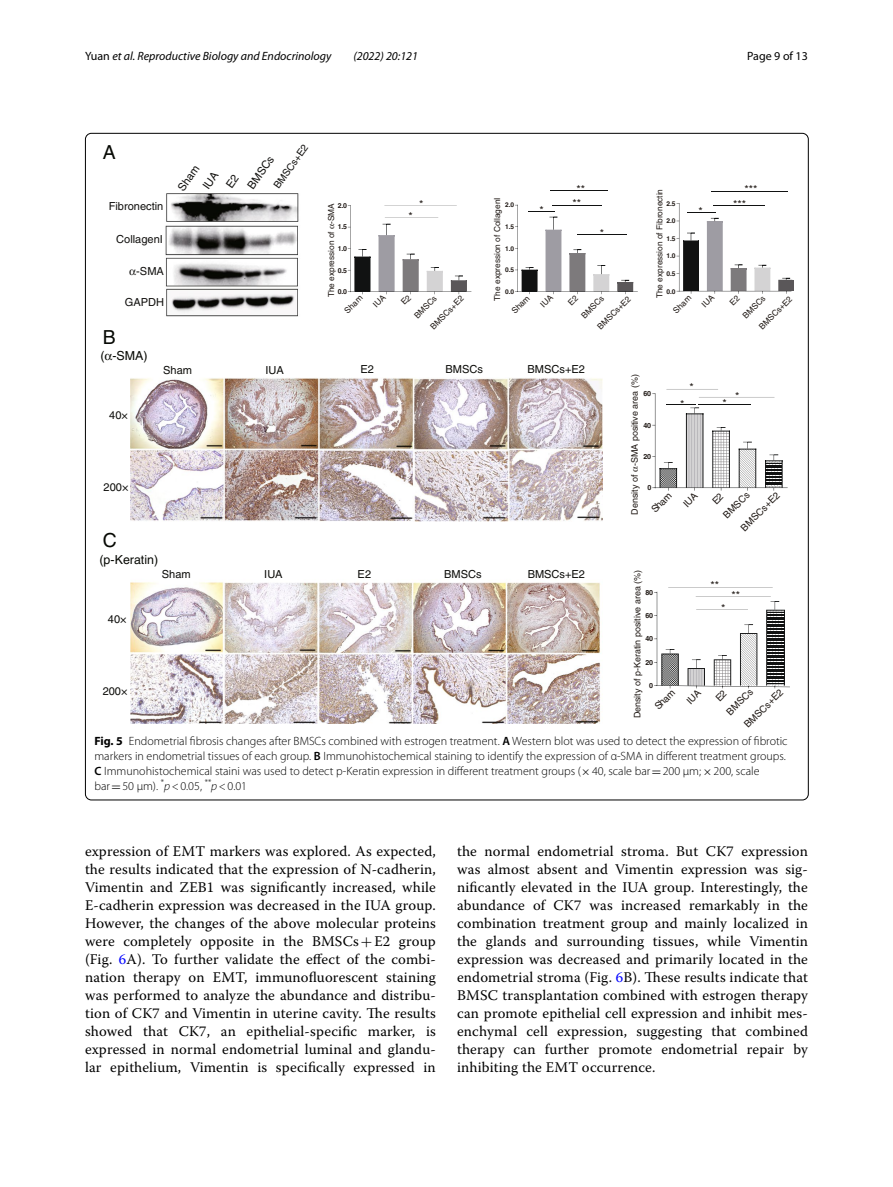
<style>
.page{position:relative;width:893px;height:1187px;background:#fff}
.page>*{position:absolute;margin:0;border:0;box-sizing:border-box;transform-origin:0 0}
.t1{font:19.35px "Helvetica 2";color:#070904}
.t2{font:14.7px/18px "Warnock Pro";letter-spacing:.01em;color:#000;text-align:justify}
.t3{font:12.45px "Helvetica 2";color:#070904}
.t4{font:300 12px/15px "Myriad Pro";color:#000}
.t5{font:italic 12px "Myriad Pro";color:#000}
.t6{font:12px "Myriad Pro";color:#000}
.t7{font:11.1px "Helvetica";color:#0d0d0a}
.t8{font:11.1px/19.6px "Helvetica";color:#12110f}
.t9{font:11.1px "Helvetica";color:#1f1814}
.t10{font:11.1px "Helvetica 2";color:#1f1814}
.t11{font:9.9px "Helvetica";color:#12110f}
.t12{font:9.6px/17.5px "Helvetica 2";color:#1f1814}
.t13{font:9px "Helvetica 2";color:#1f1814}
.t14{font:8.25px "Helvetica";color:#1f1814}
.t15{font:7.2px "Helvetica Bold 2";color:#1f1814}
.t16{font:7.05px "Helvetica Bold 2";letter-spacing:-.005em;color:#1f1814}
.t17{font:700 6.9px "Helvetica";color:#1f1814}
.t18{font:700 6.6px "Helvetica";color:#1f1814}
.s1{font-style:normal}
.s2{font-weight:700}
.s3{font-weight:600}
.s4{font-family:"MTSY";font-weight:400}
.s5{font-style:italic}
.s6{font-family:"MTSY"}
.s7{color:#00f}
</style>
<div class="page">
<img style="left:130px;top:193px;width:472px;height:530px">
<hr style="left:350px;top:291px;width:121px;height:1px;background:#111212">
<hr style="left:350px;top:205px;width:1px;height:87px;background:#111212">
<hr style="left:385px;top:217px;width:53px;height:1px;background:#111212">
<hr style="left:384px;top:205px;width:73px;height:1px;background:#111212">
<hr style="left:517px;top:291px;width:121px;height:1px;background:#111212">
<hr style="left:551px;top:190px;width:57px;height:1px;background:#111212">
<div style="left:779px;top:280px;width:14px;height:11px;background:#5a5759"></div>
<hr style="left:679px;top:203px;width:1px;height:88px;background:#111212">
<hr style="left:713px;top:205px;width:52px;height:1px;background:#111212">
<hr style="left:712px;top:191px;width:76px;height:1px;background:#111212">
<hr style="left:668px;top:587px;width:105px;height:1px;background:#111212">
<hr style="left:655px;top:487px;width:133px;height:1px;background:#111212">
<hr style="left:666px;top:389px;width:52px;height:1px;background:#111212">
<svg style="left:130px;top:269px;width:6px;height:6px"></svg>
<svg style="left:330px;top:224px;width:4px;height:5px"></svg>
<svg style="left:348px;top:224px;width:119px;height:83px"></svg>
<svg style="left:515px;top:205px;width:118px;height:102px"></svg>
<svg style="left:676px;top:212px;width:116px;height:82px"></svg>
<svg style="left:654px;top:591px;width:136px;height:98px"></svg>
<svg style="left:652px;top:393px;width:131px;height:98px"></svg>
<p class="t5" style="left:85px;top:48px;width:248px"><span class="s1">Yuan</span> et al. Reproductive Biology and Endocrinology</p>
<p class="t5" style="left:353px;top:48px;width:66px">(2022) 20:121</p>
<p class="t6" style="left:747px;top:48px;width:62px">Page 9 of 13</p>
<h1 class="t1" style="left:103px;top:141px;width:14px">A</h1>
<p class="t8" style="left:109px;top:196px;width:56px">Fibronectin</p>
<p class="t8" style="left:116px;top:229px;width:48px">CollagenI</p>
<h1 class="t1" style="left:103px;top:326px;width:14px">B</h1>
<p class="t8" style="left:136px;top:261px;width:29px">-SMA</p>
<p class="t8" style="left:125px;top:292px;width:41px">GAPDH</p>
<p class="t11" style="left:271px;top:184px;width:53px;rotate:-55deg">BMSCs+E2</p>
<p class="t8" style="left:181px;top:171px;width:20px;text-indent:-16px;rotate:-55deg">Sham<br>IUA</p>
<p class="t8" style="left:228px;top:172px;width:39px;line-height:18.1px;text-indent:-12px;rotate:-55deg">E2<br>BMSCs</p>
<p class="t9" style="left:419px;top:198px;width:6px">*</p>
<p class="t17" style="left:338px;top:201px;width:11px">2.0</p>
<p class="t14" style="left:327px;top:297px;width:96px;rotate:-90deg">The expression of -SMA</p>
<p class="t9" style="left:408px;top:209px;width:6px">*</p>
<p class="t17" style="left:338px;top:223px;width:11px">1.5</p>
<p class="t17" style="left:338px;top:244px;width:11px">1.0</p>
<p class="t17" style="left:338px;top:266px;width:11px">0.5</p>
<p class="t17" style="left:338px;top:287px;width:11px">0.0</p>
<p class="t14" style="left:428px;top:324px;width:45px;rotate:-45deg">BMSCs+E2</p>
<p class="t14" style="left:342px;top:308px;width:23px;rotate:-45deg">Sham</p>
<p class="t14" style="left:412px;top:313px;width:30px;rotate:-45deg">BMSCs</p>
<p class="t9" style="left:744px;top:182px;width:14px">***</p>
<p class="t9" style="left:577px;top:182px;width:10px">**</p>
<p class="t14" style="left:493px;top:300px;width:105px;rotate:-90deg">The expression of CollagenI</p>
<p class="t14" style="left:655px;top:298px;width:111px;rotate:-90deg">The expression of Fibronectin</p>
<p class="t9" style="left:572px;top:197px;width:10px">**</p>
<p class="t9" style="left:733px;top:197px;width:14px">***</p>
<p class="t18" style="left:666px;top:199px;width:11px">2.5</p>
<p class="t18" style="left:505px;top:201px;width:11px">2.0</p>
<p class="t9" style="left:540px;top:203px;width:6px">*</p>
<p class="t9" style="left:698px;top:204px;width:6px">*</p>
<p class="t18" style="left:666px;top:217px;width:11px">2.0</p>
<p class="t18" style="left:505px;top:223px;width:11px">1.5</p>
<p class="t9" style="left:600px;top:226px;width:6px">*</p>
<p class="t18" style="left:666px;top:234px;width:11px">1.5</p>
<p class="t18" style="left:505px;top:244px;width:11px">1.0</p>
<p class="t18" style="left:666px;top:252px;width:11px">1.0</p>
<p class="t18" style="left:505px;top:266px;width:11px">0.5</p>
<p class="t18" style="left:666px;top:269px;width:11px">0.5</p>
<p class="t18" style="left:666px;top:287px;width:11px">0.0</p>
<p class="t18" style="left:505px;top:287px;width:11px">0.0</p>
<p class="t14" style="left:757px;top:324px;width:45px;rotate:-45deg">BMSCs+E2</p>
<p class="t14" style="left:596px;top:324px;width:45px;rotate:-45deg">BMSCs+E2</p>
<p class="t14" style="left:671px;top:308px;width:23px;rotate:-45deg">Sham</p>
<p class="t14" style="left:741px;top:313px;width:30px;rotate:-45deg">BMSCs</p>
<p class="t14" style="left:510px;top:308px;width:23px;rotate:-45deg">Sham</p>
<p class="t14" style="left:579px;top:313px;width:30px;rotate:-45deg">BMSCs</p>
<p class="t3" style="left:100px;top:349px;width:49px">( -SMA)</p>
<p class="t7" style="left:109px;top:408px;width:20px">40×</p>
<p class="t7" style="left:163px;top:363px;width:30px">Sham</p>
<p class="t7" style="left:266px;top:363px;width:20px">IUA</p>
<p class="t7" style="left:360px;top:362px;width:15px">E2</p>
<p class="t7" style="left:445px;top:363px;width:39px">BMSCs</p>
<p class="t7" style="left:528px;top:363px;width:59px">BMSCs+E2</p>
<p class="t7" style="left:104px;top:480px;width:26px">200×</p>
<h1 class="t1" style="left:103px;top:529px;width:15px">C</h1>
<p class="t3" style="left:100px;top:552px;width:60px">(p-Keratin)</p>
<p class="t7" style="left:108px;top:612px;width:20px">40×</p>
<p class="t7" style="left:103px;top:685px;width:26px">200×</p>
<p class="t7" style="left:162px;top:567px;width:30px">Sham</p>
<p class="t7" style="left:264px;top:567px;width:20px">IUA</p>
<p class="t7" style="left:358px;top:567px;width:15px">E2</p>
<p class="t7" style="left:444px;top:567px;width:39px">BMSCs</p>
<p class="t7" style="left:528px;top:567px;width:59px">BMSCs+E2</p>
<p class="t13" style="left:629px;top:514px;width:142px;rotate:-90deg">Density of -SMA positive area (%)</p>
<p class="t10" style="left:689px;top:380px;width:6px">*</p>
<p class="t15" style="left:643px;top:389px;width:9px">60</p>
<p class="t10" style="left:735px;top:390px;width:6px">*</p>
<p class="t10" style="left:680px;top:397px;width:6px">*</p>
<p class="t10" style="left:723px;top:397px;width:6px">*</p>
<p class="t15" style="left:643px;top:421px;width:9px">40</p>
<p class="t15" style="left:643px;top:452px;width:9px">20</p>
<p class="t15" style="left:647px;top:483px;width:5px">0</p>
<p class="t12" style="left:736px;top:523px;width:52px;rotate:-45deg">BMSCs+E2</p>
<p class="t12" style="left:647px;top:504px;width:26px;rotate:-45deg">Sham</p>
<p class="t12" style="left:706px;top:497px;width:34px;rotate:-45deg">E2<br>BMSCs</p>
<p class="t13" style="left:632px;top:718px;width:150px;rotate:-90deg">Density of p-Keratin positive area (%)</p>
<p class="t10" style="left:711px;top:579px;width:10px">**</p>
<p class="t16" style="left:645px;top:588px;width:9px">80</p>
<p class="t10" style="left:732px;top:589px;width:10px">**</p>
<p class="t10" style="left:721px;top:601px;width:6px">*</p>
<p class="t16" style="left:645px;top:611px;width:9px">60</p>
<p class="t16" style="left:645px;top:634px;width:9px">40</p>
<p class="t16" style="left:645px;top:658px;width:9px">20</p>
<p class="t16" style="left:649px;top:681px;width:5px">0</p>
<p class="t12" style="left:740px;top:719px;width:52px;rotate:-45deg">BMSCs+E2</p>
<p class="t12" style="left:650px;top:701px;width:26px;rotate:-45deg">Sham</p>
<p class="t12" style="left:710px;top:694px;width:34px;rotate:-45deg">E2<br>BMSCs</p>
<p class="t4" style="left:94px;top:733px;width:695px"><span class="s2">Fig. 5</span> Endometrial fibrosis changes after BMSCs combined with estrogen treatment. <span class="s3">A</span> Western blot was used to detect the expression of fibrotic markers in endometrial tissues of each group. <span class="s3">B</span> Immunohistochemical staining to identify the expression of α-SMA in different treatment groups.<br><span class="s3">C</span> Immunohistochemical staini was used to detect p-Keratin expression in different treatment groups (<span class="s4">×</span>40, scale bar<span class="s4">=</span>200 μm;<span class="s4">×</span>200, scale bar<span class="s4">=</span>50 μm). <sup>*</sup><span class="s5">p</span>&lt;0.05, <sup>**</sup><span class="s5">p</span>&lt;0.01</p>
<p class="t2" style="left:85px;top:841px;width:352px">expression of EMT markers was explored. As expected, the results indicated that the expression of N-cadherin, Vimentin and ZEB1 was significantly increased, while E-cadherin expression was decreased in the IUA group.<br>However, the changes of the above molecular proteins were completely opposite in the BMSCs<span class="s6">+</span>E2 group (Fig. <span class="s7">6</span>A). To further validate the effect of the combi&shy;nation therapy on EMT, immunofluorescent staining was performed to analyze the abundance and distribu&shy;tion of CK7 and Vimentin in uterine cavity. The results showed that CK7, an epithelial-specific marker, is expressed in normal endometrial luminal and glandu&shy;lar epithelium, Vimentin is specifically expressed in</p>
<p class="t2" style="left:457px;top:841px;width:352px">the normal endometrial stroma. But CK7 expression was almost absent and Vimentin expression was sig&shy;nificantly elevated in the IUA group. Interestingly, the abundance of CK7 was increased remarkably in the combination treatment group and mainly localized in the glands and surrounding tissues, while Vimentin expression was decreased and primarily located in the endometrial stroma (Fig. <span class="s7">6</span>B). These results indicate that BMSC transplantation combined with estrogen therapy can promote epithelial cell expression and inhibit mes&shy;enchymal cell expression, suggesting that combined therapy can further promote endometrial repair by inhibiting the EMT occurrence.</p>
</div>
